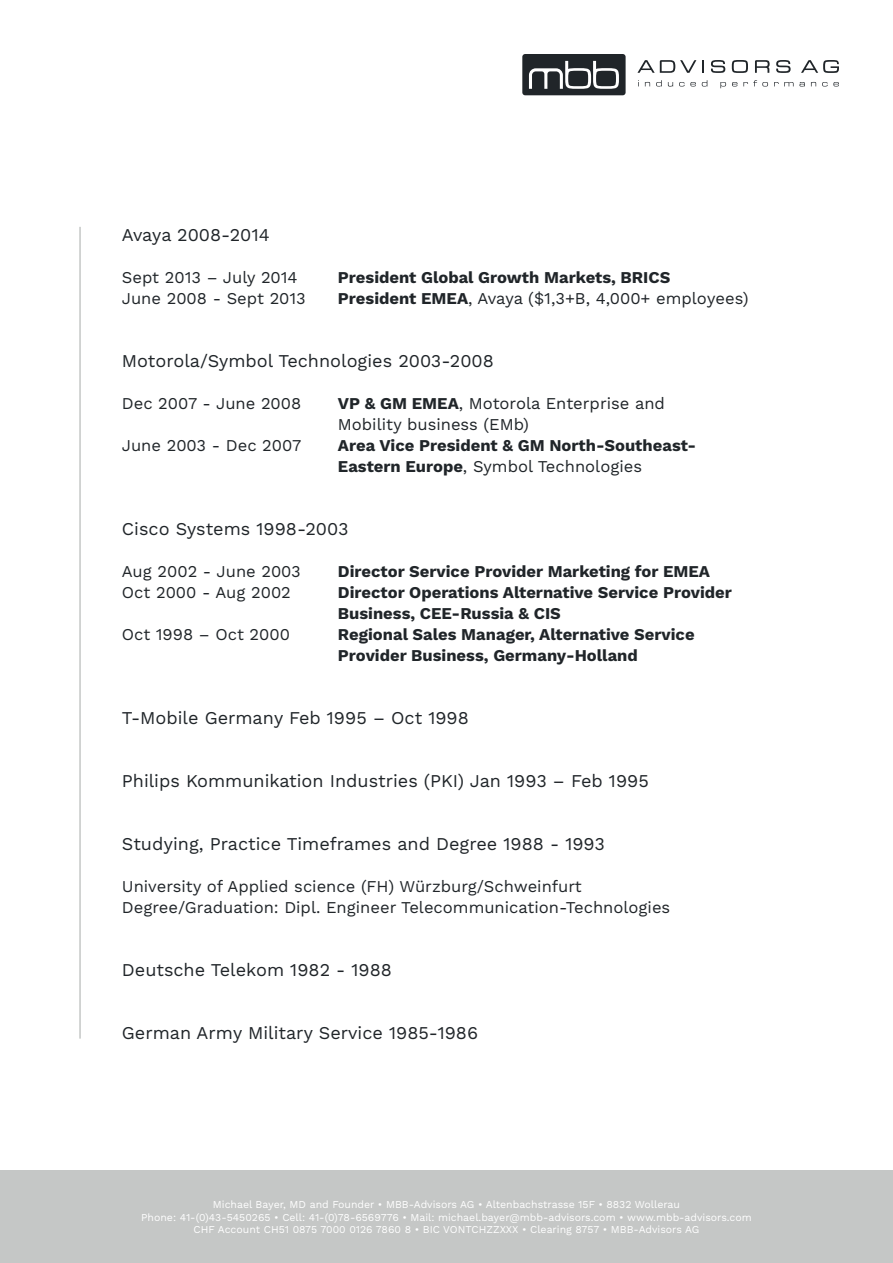
<style>
.page{position:relative;width:893px;height:1263px;background:#fff}
.page>*{position:absolute;margin:0;border:0;box-sizing:border-box;transform-origin:0 0}
.t1{font:18px "Work Sans";color:#202529}
.t2{font:16.5px "Work Sans";color:#202529}
.t3{font:700 16.5px/21px "Work Sans";color:#202529}
.t4{font:10.5px/12.6px "Work Sans";color:#fff;text-align:center}
.s1{font-weight:700}
.s2{font-weight:400}
</style>
<div class="page">
<svg style="left:656px;top:80px;width:6px;height:6px"></svg>
<svg style="left:668px;top:82px;width:5px;height:5px"></svg>
<svg style="left:679px;top:82px;width:17px;height:4px"></svg>
<svg style="left:702px;top:80px;width:5px;height:6px"></svg>
<svg style="left:720px;top:82px;width:6px;height:6px"></svg>
<svg style="left:732px;top:82px;width:5px;height:4px"></svg>
<svg style="left:743px;top:80px;width:25px;height:6px"></svg>
<svg style="left:774px;top:82px;width:31px;height:4px"></svg>
<svg style="left:822px;top:82px;width:17px;height:4px"></svg>
<svg style="left:637px;top:60px;width:59px;height:13px"></svg>
<svg style="left:702px;top:60px;width:2px;height:13px"></svg>
<svg style="left:711px;top:60px;width:14px;height:13px"></svg>
<svg style="left:732px;top:60px;width:16px;height:13px"></svg>
<svg style="left:755px;top:60px;width:15px;height:13px"></svg>
<svg style="left:776px;top:60px;width:15px;height:13px"></svg>
<svg style="left:801px;top:60px;width:38px;height:13px"></svg>
<svg style="left:522px;top:54px;width:104px;height:41px;background:#474b4e"></svg>
<div style="left:0;top:1170px;width:893px;height:93px;background:#c5c7c6"></div>
<hr style="left:79px;top:227px;width:2px;height:811px;background:#c5c7c6">
<p class="t1" style="left:122px;top:224px;width:149px">Avaya 2008-2014</p>
<p class="t2" style="left:122px;top:267px;width:177px">Sept 2013 – July 2014</p>
<p class="t3" style="left:338px;top:267px;width:334px">President Global Growth Markets, BRICS</p>
<p class="t2" style="left:122px;top:288px;width:186px">June 2008 - Sept 2013</p>
<p class="t2" style="left:338px;top:288px;width:412px"><span class="s1">President EMEA</span>, Avaya ($1,3+B, 4,000+ employees)</p>
<p class="t1" style="left:122px;top:350px;width:373px">Motorola/Symbol Technologies 2003-2008</p>
<p class="t2" style="left:122px;top:393px;width:181px">Dec 2007 - June 2008</p>
<p class="t2" style="left:338px;top:393px;width:329px"><span class="s1">VP &amp; GM EMEA</span>, Motorola Enterprise and</p>
<p class="t2" style="left:338px;top:414px;width:193px">Mobility business (EMb)</p>
<p class="t2" style="left:122px;top:435px;width:181px">June 2003 - Dec 2007</p>
<p class="t3" style="left:338px;top:435px;width:360px">Area Vice President &amp; GM North-Southeast-<br>Eastern Europe<span class="s2">, Symbol Technologies</span></p>
<p class="t1" style="left:122px;top:518px;width:228px">Cisco Systems 1998-2003</p>
<p class="t2" style="left:122px;top:561px;width:180px">Aug 2002 - June 2003</p>
<p class="t3" style="left:338px;top:561px;width:374px">Director Service Provider Marketing for EMEA</p>
<p class="t2" style="left:122px;top:582px;width:171px">Oct 2000 - Aug 2002</p>
<p class="t3" style="left:338px;top:582px;width:395px">Director Operations Alternative Service Provider</p>
<p class="t3" style="left:338px;top:603px;width:224px">Business, CEE-Russia &amp; CIS</p>
<p class="t2" style="left:122px;top:624px;width:170px">Oct 1998 – Oct 2000</p>
<p class="t3" style="left:338px;top:624px;width:358px">Regional Sales Manager, Alternative Service</p>
<p class="t3" style="left:338px;top:645px;width:301px">Provider Business, Germany-Holland</p>
<p class="t1" style="left:122px;top:707px;width:349px">T-Mobile Germany Feb 1995 – Oct 1998</p>
<p class="t1" style="left:122px;top:770px;width:528px">Philips Kommunikation Industries (PKI) Jan 1993 – Feb 1995</p>
<p class="t1" style="left:122px;top:833px;width:485px">Studying, Practice Timeframes and Degree 1988 - 1993</p>
<p class="t2" style="left:122px;top:876px;width:461px">University of Applied science (FH) Würzburg/Schweinfurt</p>
<p class="t2" style="left:122px;top:897px;width:550px">Degree/Graduation: Dipl. Engineer Telecommunication-Technologies</p>
<p class="t1" style="left:122px;top:959px;width:272px">Deutsche Telekom 1982 - 1988</p>
<p class="t1" style="left:122px;top:1022px;width:358px">German Army Military Service 1985-1986</p>
<p class="t4" style="left:141px;top:1198px;width:612px">Michael Bayer, MD and Founder • MBB-Advisors AG • Altenbachstrasse 15F • 8832 Wollerau<br>Phone: 41-(0)43-5450265 • Cell: 41-(0)78-6569776 • Mail: michael.bayer@mbb-advisors.com • www.mbb-advisors.com<br>CHF Account CH51 0875 7000 0126 7860 8 • BIC VONTCHZZXXX • Clearing 8757 • MBB-Advisors AG</p>
</div>
